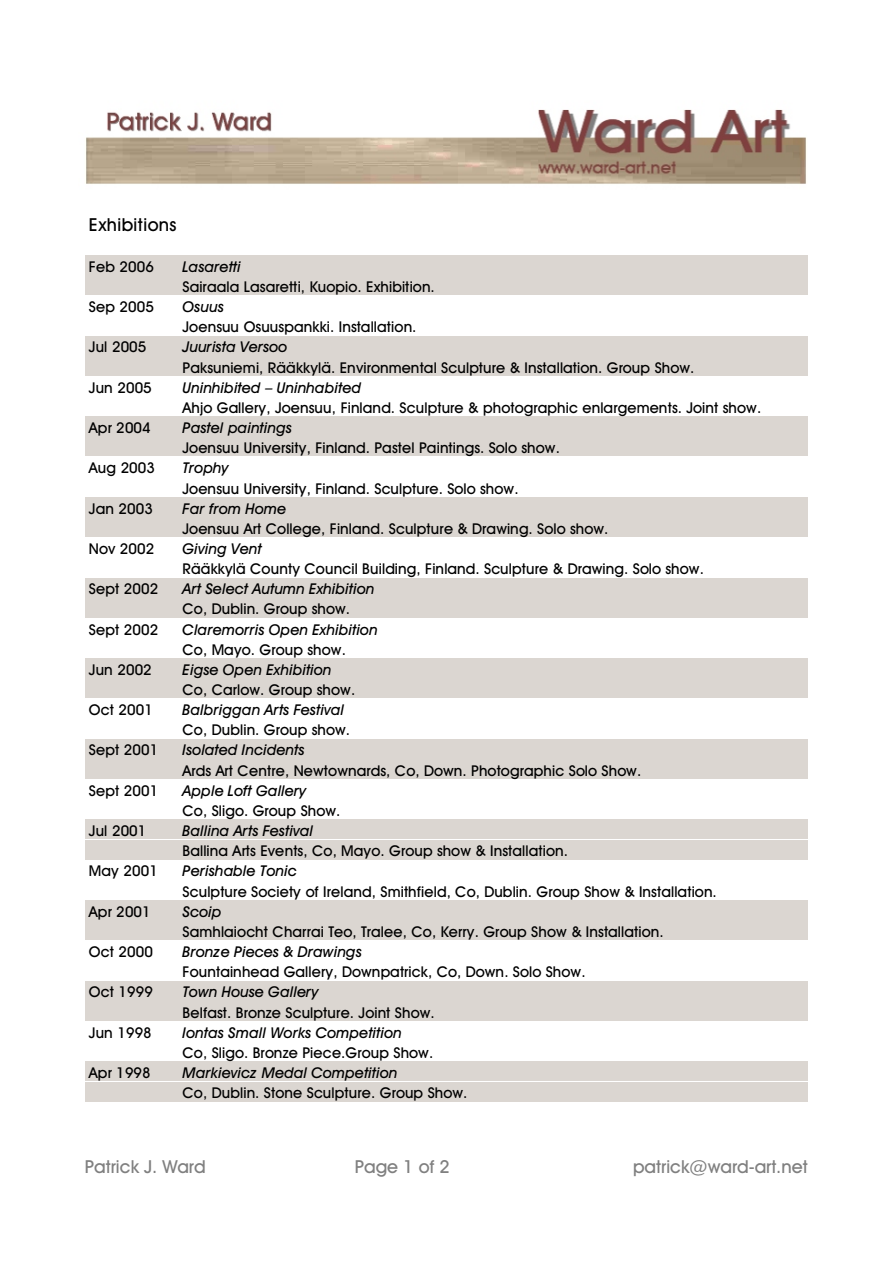
<style>
.page{position:relative;width:894px;height:1263px;background:#fff}
.page>*{position:absolute;margin:0;border:0;box-sizing:border-box;transform-origin:0 0}
.t1{font:18px "Avant Garde Md BT";letter-spacing:-.005em;color:#808080}
.t2{font:18px "Avant Garde Md BT";letter-spacing:.03em;color:#000}
.t3{font:15px "Avant Garde Md BT";letter-spacing:.005em;color:#000}
.t4{font:italic 15px "Avant Garde Md BT";letter-spacing:.005em;color:#000}
</style>
<div class="page">
<div style="left:85px;top:255px;width:93px;height:20px;background:#dbd6d1"></div>
<div style="left:178px;top:255px;width:629px;height:20px;background:#dbd6d1"></div>
<div style="left:85px;top:275px;width:93px;height:20px;background:#dbd6d1"></div>
<div style="left:178px;top:275px;width:629px;height:20px;background:#dbd6d1"></div>
<div style="left:85px;top:336px;width:93px;height:20px;background:#dbd6d1"></div>
<div style="left:178px;top:336px;width:629px;height:20px;background:#dbd6d1"></div>
<div style="left:85px;top:356px;width:93px;height:20px;background:#dbd6d1"></div>
<div style="left:178px;top:356px;width:629px;height:20px;background:#dbd6d1"></div>
<div style="left:85px;top:416px;width:93px;height:20px;background:#dbd6d1"></div>
<div style="left:178px;top:416px;width:629px;height:20px;background:#dbd6d1"></div>
<div style="left:85px;top:437px;width:93px;height:19px;background:#dbd6d1"></div>
<div style="left:178px;top:437px;width:629px;height:19px;background:#dbd6d1"></div>
<div style="left:85px;top:497px;width:93px;height:20px;background:#dbd6d1"></div>
<div style="left:178px;top:497px;width:629px;height:20px;background:#dbd6d1"></div>
<div style="left:85px;top:517px;width:93px;height:20px;background:#dbd6d1"></div>
<div style="left:178px;top:517px;width:629px;height:20px;background:#dbd6d1"></div>
<div style="left:85px;top:578px;width:93px;height:19px;background:#dbd6d1"></div>
<div style="left:178px;top:578px;width:629px;height:19px;background:#dbd6d1"></div>
<div style="left:85px;top:598px;width:93px;height:20px;background:#dbd6d1"></div>
<div style="left:178px;top:598px;width:629px;height:20px;background:#dbd6d1"></div>
<div style="left:85px;top:658px;width:93px;height:20px;background:#dbd6d1"></div>
<div style="left:178px;top:658px;width:629px;height:20px;background:#dbd6d1"></div>
<div style="left:85px;top:678px;width:93px;height:20px;background:#dbd6d1"></div>
<div style="left:178px;top:678px;width:629px;height:20px;background:#dbd6d1"></div>
<div style="left:85px;top:739px;width:93px;height:20px;background:#dbd6d1"></div>
<div style="left:178px;top:739px;width:629px;height:20px;background:#dbd6d1"></div>
<div style="left:85px;top:759px;width:93px;height:20px;background:#dbd6d1"></div>
<div style="left:178px;top:759px;width:629px;height:20px;background:#dbd6d1"></div>
<div style="left:85px;top:820px;width:93px;height:19px;background:#dbd6d1"></div>
<div style="left:178px;top:820px;width:629px;height:19px;background:#dbd6d1"></div>
<div style="left:85px;top:840px;width:93px;height:20px;background:#dbd6d1"></div>
<div style="left:178px;top:840px;width:629px;height:20px;background:#dbd6d1"></div>
<div style="left:85px;top:900px;width:93px;height:20px;background:#dbd6d1"></div>
<div style="left:178px;top:900px;width:629px;height:20px;background:#dbd6d1"></div>
<div style="left:85px;top:920px;width:93px;height:20px;background:#dbd6d1"></div>
<div style="left:178px;top:920px;width:629px;height:20px;background:#dbd6d1"></div>
<div style="left:85px;top:981px;width:93px;height:20px;background:#dbd6d1"></div>
<div style="left:178px;top:981px;width:629px;height:20px;background:#dbd6d1"></div>
<div style="left:85px;top:1001px;width:93px;height:20px;background:#dbd6d1"></div>
<div style="left:178px;top:1001px;width:629px;height:20px;background:#dbd6d1"></div>
<div style="left:85px;top:1061px;width:93px;height:20px;background:#dbd6d1"></div>
<div style="left:178px;top:1061px;width:629px;height:20px;background:#dbd6d1"></div>
<div style="left:85px;top:1082px;width:93px;height:19px;background:#dbd6d1"></div>
<div style="left:178px;top:1082px;width:629px;height:19px;background:#dbd6d1"></div>
<img style="left:86px;top:109px;width:721px;height:75px">
<p class="t2" style="left:89px;top:217px;width:89px">Exhibitions</p>
<p class="t3" style="left:89px;top:260px;width:67px">Feb 2006</p>
<p class="t4" style="left:183px;top:260px;width:60px">Lasaretti</p>
<p class="t3" style="left:183px;top:280px;width:254px">Sairaala Lasaretti, Kuopio. Exhibition.</p>
<p class="t3" style="left:89px;top:301px;width:67px">Sep 2005</p>
<p class="t4" style="left:183px;top:301px;width:43px">Osuus</p>
<p class="t3" style="left:183px;top:321px;width:235px">Joensuu Osuuspankki. Installation.</p>
<p class="t3" style="left:89px;top:341px;width:59px">Jul 2005</p>
<p class="t4" style="left:183px;top:341px;width:106px">Juurista Versoo</p>
<p class="t3" style="left:183px;top:361px;width:513px">Paksuniemi, Rääkkylä. Environmental Sculpture &amp; Installation. Group Show.</p>
<p class="t3" style="left:89px;top:381px;width:64px">Jun 2005</p>
<p class="t4" style="left:183px;top:381px;width:180px">Uninhibited – Uninhabited</p>
<p class="t3" style="left:183px;top:401px;width:580px">Ahjo Gallery, Joensuu, Finland. Sculpture &amp; photographic enlargements. Joint show.</p>
<p class="t3" style="left:89px;top:422px;width:63px">Apr 2004</p>
<p class="t4" style="left:183px;top:422px;width:111px">Pastel paintings</p>
<p class="t3" style="left:183px;top:442px;width:379px">Joensuu University, Finland. Pastel Paintings. Solo show.</p>
<p class="t3" style="left:89px;top:462px;width:68px">Aug 2003</p>
<p class="t4" style="left:183px;top:462px;width:48px">Trophy</p>
<p class="t3" style="left:183px;top:482px;width:338px">Joensuu University, Finland. Sculpture. Solo show.</p>
<p class="t3" style="left:89px;top:502px;width:66px">Jan 2003</p>
<p class="t4" style="left:183px;top:502px;width:105px">Far from Home</p>
<p class="t3" style="left:183px;top:522px;width:428px">Joensuu Art College, Finland. Sculpture &amp; Drawing. Solo show.</p>
<p class="t3" style="left:89px;top:543px;width:67px">Nov 2002</p>
<p class="t4" style="left:183px;top:543px;width:81px">Giving Vent</p>
<p class="t3" style="left:183px;top:563px;width:523px">Rääkkylä County Council Building, Finland. Sculpture &amp; Drawing. Solo show.</p>
<p class="t3" style="left:89px;top:583px;width:71px">Sept 2002</p>
<p class="t4" style="left:183px;top:583px;width:193px">Art Select Autumn Exhibition</p>
<p class="t3" style="left:183px;top:603px;width:169px">Co, Dublin. Group show.</p>
<p class="t3" style="left:89px;top:623px;width:71px">Sept 2002</p>
<p class="t4" style="left:183px;top:623px;width:197px">Claremorris Open Exhibition</p>
<p class="t3" style="left:183px;top:643px;width:165px">Co, Mayo. Group show.</p>
<p class="t3" style="left:89px;top:663px;width:64px">Jun 2002</p>
<p class="t4" style="left:183px;top:663px;width:151px">Eigse Open Exhibition</p>
<p class="t3" style="left:183px;top:684px;width:174px">Co, Carlow. Group show.</p>
<p class="t3" style="left:89px;top:704px;width:66px">Oct 2001</p>
<p class="t4" style="left:183px;top:704px;width:163px">Balbriggan Arts Festival</p>
<p class="t3" style="left:183px;top:724px;width:169px">Co, Dublin. Group show.</p>
<p class="t3" style="left:89px;top:744px;width:71px">Sept 2001</p>
<p class="t4" style="left:183px;top:744px;width:124px">Isolated Incidents</p>
<p class="t3" style="left:183px;top:764px;width:460px">Ards Art Centre, Newtownards, Co, Down. Photographic Solo Show.</p>
<p class="t3" style="left:89px;top:784px;width:71px">Sept 2001</p>
<p class="t4" style="left:183px;top:784px;width:125px">Apple Loft Gallery</p>
<p class="t3" style="left:183px;top:805px;width:160px">Co, Sligo. Group Show.</p>
<p class="t3" style="left:89px;top:825px;width:59px">Jul 2001</p>
<p class="t4" style="left:183px;top:825px;width:132px">Ballina Arts Festival</p>
<p class="t3" style="left:183px;top:845px;width:387px">Ballina Arts Events, Co, Mayo. Group show &amp; Installation.</p>
<p class="t3" style="left:89px;top:865px;width:71px">May 2001</p>
<p class="t4" style="left:183px;top:865px;width:116px">Perishable Tonic</p>
<p class="t3" style="left:183px;top:885px;width:536px">Sculpture Society of Ireland, Smithfield, Co, Dublin. Group Show &amp; Installation.</p>
<p class="t3" style="left:89px;top:905px;width:63px">Apr 2001</p>
<p class="t4" style="left:183px;top:905px;width:40px">Scoip</p>
<p class="t3" style="left:183px;top:926px;width:483px">Samhlaiocht Charrai Teo, Tralee, Co, Kerry. Group Show &amp; Installation.</p>
<p class="t3" style="left:89px;top:946px;width:66px">Oct 2000</p>
<p class="t4" style="left:183px;top:946px;width:181px">Bronze Pieces &amp; Drawings</p>
<p class="t3" style="left:183px;top:966px;width:405px">Fountainhead Gallery, Downpatrick, Co, Down. Solo Show.</p>
<p class="t3" style="left:89px;top:986px;width:66px">Oct 1999</p>
<p class="t4" style="left:183px;top:986px;width:138px">Town House Gallery</p>
<p class="t3" style="left:183px;top:1006px;width:254px">Belfast. Bronze Sculpture. Joint Show.</p>
<p class="t3" style="left:89px;top:1026px;width:64px">Jun 1998</p>
<p class="t4" style="left:183px;top:1026px;width:221px">Iontas Small Works Competition</p>
<p class="t3" style="left:183px;top:1046px;width:252px">Co, Sligo. Bronze Piece.Group Show.</p>
<p class="t3" style="left:89px;top:1067px;width:63px">Apr 1998</p>
<p class="t4" style="left:183px;top:1067px;width:216px">Markievicz Medal Competition</p>
<p class="t3" style="left:183px;top:1087px;width:287px">Co, Dublin. Stone Sculpture. Group Show.</p>
<p class="t1" style="left:85px;top:1160px;width:122px">Patrick J. Ward</p>
<p class="t1" style="left:355px;top:1160px;width:96px">Page 1 of 2</p>
<p class="t1" style="left:633px;top:1160px;width:176px">patrick@ward-art.net</p>
</div>
